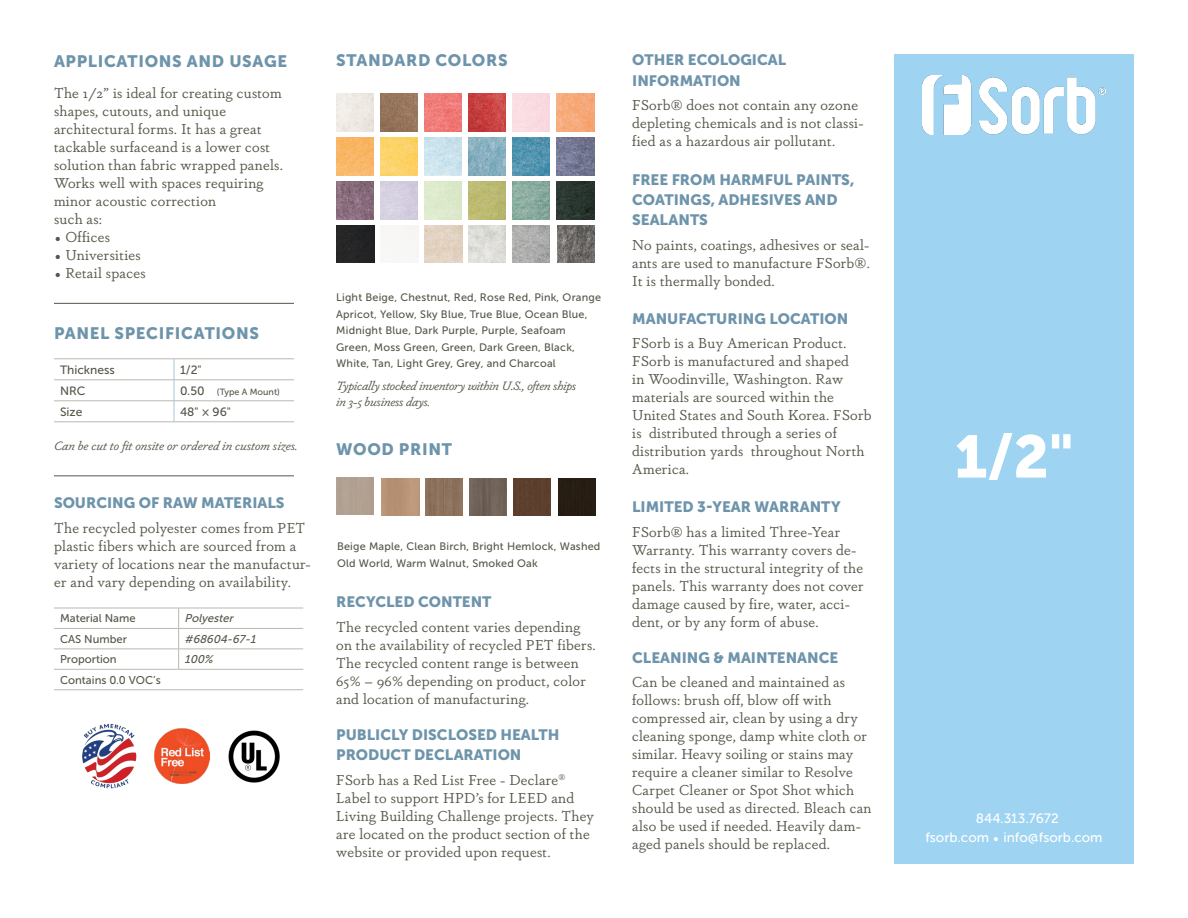
<style>
.page{position:relative;width:1188px;height:918px;background:#fff}
.page>*{position:absolute;margin:0;border:0;box-sizing:border-box;transform-origin:0 0}
.t1{font:59.4px "Museo Sans 900";color:#fff}
.t2{font:16.5px "Museo Sans 900";letter-spacing:.04em;color:#6e94ab}
.t3{font:15px/20.4px "Museo Sans 900";color:#6e94ab}
.t4{font:14.25px/18px "Dapifer";letter-spacing:.02em;color:#555649}
.t5{font:13.5px "Museo Sans 500";color:#fff}
.t6{font:italic 12px "Dapifer";letter-spacing:-.02em;color:#555649}
.t7{font:italic 12px "Dapifer";color:#555649}
.t8{font:12px "Museo Sans 500";color:#555649}
.t9{font:11.25px "Museo Sans 500";color:#555649}
.t10{font:italic 11.25px "Museo Sans 500";color:#555649}
.t11{font:10.8px/16.5px "Museo Sans 500";letter-spacing:.02em;color:#555649}
.t12{font:9px "Museo Sans 500";color:#555649}
.s1{font-size:12px}
.s2{font-family:"Dapifer"}
</style>
<div class="page">
<svg style="left:178px;top:609px;width:1px;height:60px"></svg>
<hr style="left:54px;top:608px;width:125px;height:1px;background:#bcb8b0">
<hr style="left:179px;top:608px;width:124px;height:1px;background:#bcb8b0">
<hr style="left:54px;top:628px;width:125px;height:1px;background:#bcb8b0">
<hr style="left:179px;top:628px;width:124px;height:1px;background:#bcb8b0">
<hr style="left:54px;top:649px;width:125px;height:1px;background:#bcb8b0">
<hr style="left:179px;top:649px;width:124px;height:1px;background:#bcb8b0">
<hr style="left:54px;top:669px;width:125px;height:1px;background:#bcb8b0">
<hr style="left:179px;top:669px;width:124px;height:1px;background:#bcb8b0">
<hr style="left:54px;top:689px;width:125px;height:1px;background:#bcb8b0">
<hr style="left:179px;top:689px;width:124px;height:1px;background:#bcb8b0">
<img style="left:228px;top:730px;width:51px;height:53px">
<div style="left:894px;top:54px;width:240px;height:810px;background:#9ed4f2"></div>
<img style="left:923px;top:76px;width:182px;height:59px">
<hr style="left:54px;top:303px;width:240px;height:1px;background:#555649">
<svg style="left:174px;top:359px;width:1px;height:63px"></svg>
<hr style="left:54px;top:358px;width:120px;height:1px;background:#bcb8b0">
<hr style="left:174px;top:358px;width:120px;height:1px;background:#bcb8b0">
<hr style="left:54px;top:380px;width:120px;height:1px;background:#bcb8b0">
<hr style="left:174px;top:380px;width:120px;height:1px;background:#bcb8b0">
<hr style="left:54px;top:401px;width:120px;height:1px;background:#bcb8b0">
<hr style="left:174px;top:401px;width:120px;height:1px;background:#bcb8b0">
<hr style="left:54px;top:422px;width:120px;height:1px;background:#bcb8b0">
<hr style="left:174px;top:422px;width:120px;height:1px;background:#bcb8b0">
<img style="left:82px;top:723px;width:55px;height:66px">
<img style="left:154px;top:728px;width:55px;height:55px">
<hr style="left:54px;top:476px;width:240px;height:1px;background:#555649">
<img style="left:336px;top:94px;width:38px;height:37px">
<img style="left:424px;top:138px;width:38px;height:37px">
<img style="left:468px;top:182px;width:38px;height:37px">
<img style="left:424px;top:182px;width:38px;height:37px">
<img style="left:380px;top:94px;width:38px;height:37px">
<img style="left:557px;top:94px;width:37px;height:37px">
<img style="left:336px;top:138px;width:38px;height:37px">
<img style="left:557px;top:138px;width:37px;height:37px">
<img style="left:512px;top:182px;width:38px;height:37px">
<img style="left:468px;top:138px;width:38px;height:37px">
<img style="left:512px;top:138px;width:38px;height:37px">
<img style="left:380px;top:182px;width:38px;height:37px">
<img style="left:336px;top:182px;width:38px;height:37px">
<img style="left:557px;top:182px;width:37px;height:37px">
<img style="left:380px;top:138px;width:38px;height:37px">
<img style="left:424px;top:94px;width:38px;height:37px">
<img style="left:468px;top:94px;width:38px;height:37px">
<img style="left:337px;top:225px;width:37px;height:38px">
<img style="left:512px;top:225px;width:38px;height:38px">
<img style="left:557px;top:225px;width:38px;height:38px">
<img style="left:425px;top:225px;width:37px;height:38px">
<img style="left:468px;top:225px;width:38px;height:38px">
<img style="left:513px;top:478px;width:37px;height:38px">
<img style="left:558px;top:478px;width:38px;height:38px">
<img style="left:425px;top:478px;width:38px;height:38px">
<img style="left:469px;top:478px;width:38px;height:38px">
<p class="t2" style="left:54px;top:52px;width:235px">APPLICATIONS AND USAGE</p>
<p class="t4" style="left:54px;top:84px;width:229px">The 1/2” is ideal for creating custom</p>
<p class="t4" style="left:54px;top:102px;width:174px">shapes, cutouts, and unique</p>
<p class="t4" style="left:54px;top:120px;width:230px">architectural forms. It has a great tackable surfaceand is a lower cost solution than fabric wrapped panels.<br>Works well with spaces requiring minor acoustic correction</p>
<p class="t4" style="left:54px;top:210px;width:50px">such as:</p>
<p class="t4" style="left:54px;top:228px;width:57px">• Offices</p>
<p class="t4" style="left:54px;top:246px;width:88px">• Universities</p>
<p class="t4" style="left:54px;top:264px;width:93px">• Retail spaces</p>
<p class="t2" style="left:54px;top:324px;width:206px">PANEL SPECIFICATIONS</p>
<p class="t8" style="left:60px;top:363px;width:56px">Thickness</p>
<p class="t8" style="left:180px;top:363px;width:23px">1/2"</p>
<p class="t8" style="left:60px;top:384px;width:27px">NRC</p>
<p class="t12" style="left:180px;top:387px;width:101px"><span class="s1">0.50</span> (Type A Mount)</p>
<p class="t8" style="left:60px;top:405px;width:24px">Size</p>
<p class="t8" style="left:180px;top:405px;width:53px">48" × 96"</p>
<p class="t7" style="left:54px;top:437px;width:245px">Can be cut to fit onsite or ordered in custom sizes.</p>
<p class="t3" style="left:54px;top:492px;width:232px">SOURCING OF RAW MATERIALS</p>
<p class="t4" style="left:54px;top:518px;width:258px">The recycled polyester comes from PET plastic fibers which are sourced from a variety of locations near the manufactur&shy;er and vary depending on availability.</p>
<p class="t9" style="left:60px;top:612px;width:77px">Material Name</p>
<p class="t10" style="left:185px;top:612px;width:53px">Polyester</p>
<p class="t9" style="left:60px;top:633px;width:68px">CAS Number</p>
<p class="t10" style="left:185px;top:633px;width:75px">#68604-67-1</p>
<p class="t9" style="left:60px;top:653px;width:58px">Proportion</p>
<p class="t10" style="left:185px;top:653px;width:32px">100%</p>
<p class="t9" style="left:60px;top:674px;width:102px">Contains 0.0 VOC’s</p>
<p class="t2" style="left:336px;top:51px;width:173px">STANDARD COLORS</p>
<p class="t11" style="left:336px;top:289px;width:267px">Light Beige, Chestnut, Red, Rose Red, Pink, Orange</p>
<p class="t11" style="left:336px;top:306px;width:253px">Apricot, Yellow, Sky Blue, True Blue, Ocean Blue, Midnight Blue, Dark Purple, Purple, Seafoam Green, Moss Green, Green, Dark Green, Black, White, Tan, Light Grey, Grey, and Charcoal</p>
<p class="t6" style="left:336px;top:378px;width:241px">Typically stocked inventory within U.S., often ships</p>
<p class="t6" style="left:336px;top:394px;width:96px">in 3-5 business days.</p>
<p class="t2" style="left:336px;top:440px;width:117px">WOOD PRINT</p>
<p class="t11" style="left:337px;top:538px;width:265px">Beige Maple, Clean Birch, Bright Hemlock, Washed<br>Old World, Warm Walnut, Smoked Oak</p>
<p class="t3" style="left:336px;top:591px;width:157px">RECYCLED CONTENT</p>
<p class="t4" style="left:336px;top:617px;width:261px">The recycled content varies depending on the availability of recycled PET fibers.<br>The recycled content range is between 65% – 96% depending on product, color and location of manufacturing.</p>
<p class="t3" style="left:336px;top:724px;width:225px">PUBLICLY DISCLOSED HEALTH<br>PRODUCT DECLARATION</p>
<p class="t4" style="left:336px;top:770px;width:259px">FSorb has a Red List Free - Declare<sup>® </sup>Label to support HPD’s for LEED and Living Building Challenge projects. They are located on the product section of the website or provided upon request.</p>
<p class="t3" style="left:632px;top:50px;width:156px">OTHER ECOLOGICAL<br>INFORMATION</p>
<p class="t4" style="left:632px;top:96px;width:227px">FSorb® does not contain any ozone</p>
<p class="t4" style="left:632px;top:114px;width:233px">depleting chemicals and is not classi&shy;fied as a hazardous air pollutant.</p>
<p class="t3" style="left:632px;top:170px;width:224px;line-height:20px">FREE FROM HARMFUL PAINTS,<br>COATINGS, ADHESIVES AND<br>SEALANTS</p>
<p class="t4" style="left:632px;top:236px;width:239px;text-align:justify">No paints, coatings, adhesives or seal&shy;ants are used to manufacture FSorb®.<br>It is thermally bonded.</p>
<p class="t3" style="left:632px;top:308px;width:218px">MANUFACTURING LOCATION</p>
<p class="t4" style="left:632px;top:334px;width:241px">FSorb is a Buy American Product.<br>FSorb is manufactured and shaped<br>in Woodinville, Washington. Raw materials are sourced within the<br>United States and South Korea. FSorb is distributed through a series of distribution yards throughout North<br>America.</p>
<p class="t3" style="left:632px;top:496px;width:210px">LIMITED 3-YEAR WARRANTY</p>
<p class="t4" style="left:632px;top:522px;width:210px">FSorb® has a limited Three-Year</p>
<p class="t4" style="left:632px;top:540px;width:233px">Warranty. This warranty covers de&shy;fects in the structural integrity of the panels. This warranty does not cover damage caused by fire, water, acci&shy;dent, or by any form of abuse.</p>
<p class="t3" style="left:632px;top:647px;width:208px">CLEANING &amp; MAINTENANCE</p>
<p class="t4" style="left:632px;top:673px;width:214px">Can be cleaned and maintained as</p>
<p class="t4" style="left:632px;top:691px;width:201px">follows: brush off, blow off with</p>
<p class="t4" style="left:632px;top:709px;width:227px">compressed air, clean by using a dry</p>
<p class="t4" style="left:632px;top:727px;width:237px">cleaning sponge, damp white cloth or</p>
<p class="t4" style="left:632px;top:745px;width:223px">similar. Heavy soiling or stains may</p>
<p class="t4" style="left:632px;top:763px;width:222px">require a cleaner similar to Resolve</p>
<p class="t4" style="left:632px;top:781px;width:224px">Carpet Cleaner or Spot Shot which</p>
<p class="t4" style="left:632px;top:799px;width:241px">should be used as directed. Bleach can</p>
<p class="t4" style="left:632px;top:817px;width:230px">also be used if needed. Heavily dam&shy;aged panels should be replaced.</p>
<p class="t1" style="left:955px;top:423px;width:120px">1/2"</p>
<p class="t5" style="left:976px;top:811px;width:84px">844.313.7672</p>
<p class="t5" style="left:925px;top:830px;width:179px">fsorb.com <span class="s2">•</span> info@fsorb.com</p>
</div>
